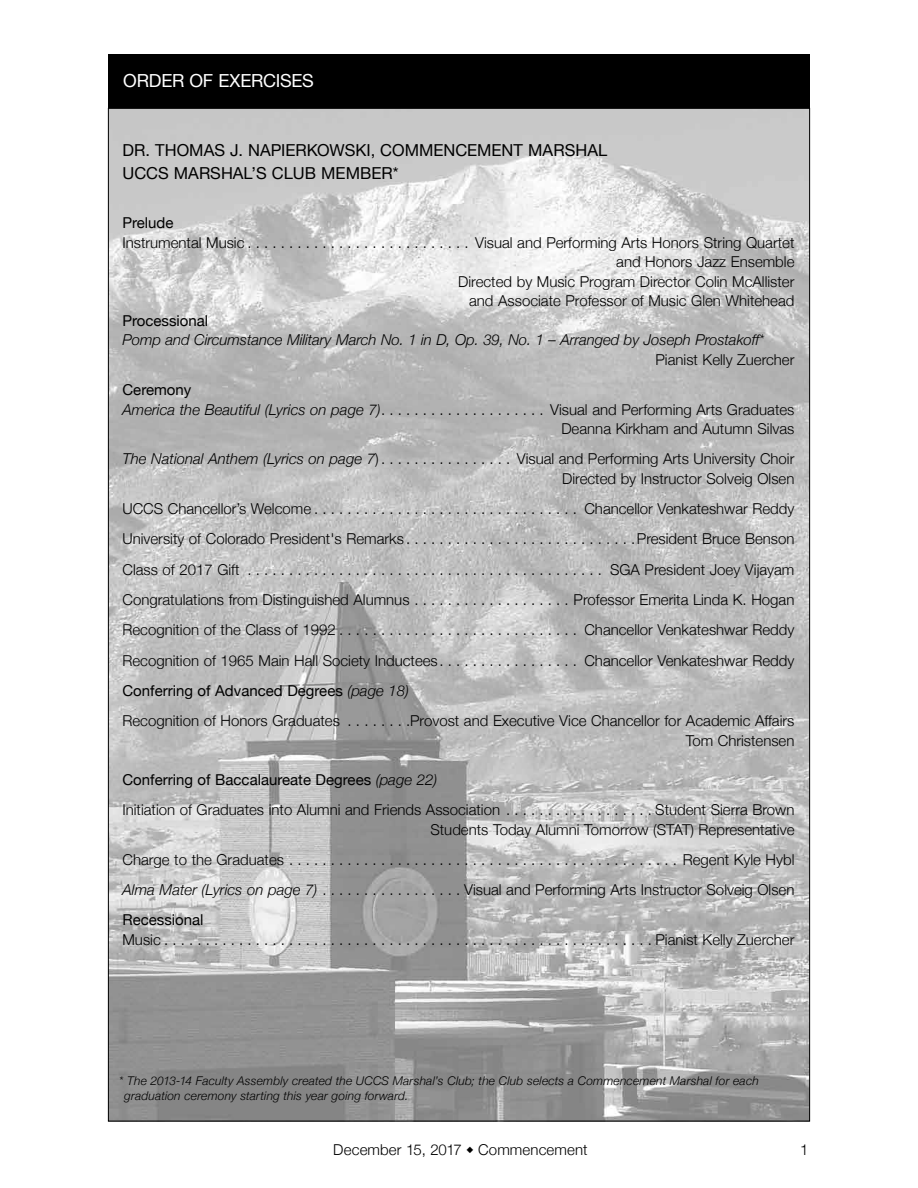
<style>
.page{position:relative;width:918px;height:1188px;background:#fff}
.page>*{position:absolute;margin:0;border:0;box-sizing:border-box;transform-origin:0 0}
.t1{font:18px "Helvetica Neue";letter-spacing:-.015em;color:#fff}
.t2{font:16.5px/22.5px "Helvetica Neue";color:#000}
.t3{font:300 15px/30.3px "Helvetica Neue";color:#000;text-align:right}
.t4{font:italic 300 15px "Helvetica Neue";letter-spacing:-.005em;color:#000}
.t5{font:15px "Helvetica Neue";color:#000}
.t6{font:italic 300 12px/15px "Helvetica Neue";letter-spacing:.015em;color:#000}
.s1{font-style:italic}
.s2{font-weight:400}
</style>
<div class="page">
<img style="left:110px;top:110px;width:698px;height:1009px">
<div style="left:108px;top:54px;width:702px;height:54px;background:#000"></div>
<p class="t1" style="left:123px;top:70px;width:192px">Order of Exercises</p>
<p class="t2" style="left:122px;top:139px;width:486px">Dr. Thomas J. Napierkowski, Commencement Marshal<br>UCCS</p>
<p class="t2" style="left:174px;top:161px;width:226px">Marshal’s Clu b M ember*</p>
<p class="t5" style="left:122px;top:214px;width:53px">Prelude</p>
<p class="t3" style="left:122px;top:232px;width:674px;line-height:19.5px">Instrumental Music . . . . . . . . . . . . . . . . . . . . . . . . . . . Visual and Performing Arts Honors String Quartet and Honors Jazz Ensemble<br>Directed by Music Program Director Colin McAllister<br>and Associate Professor of Music Glen Whitehead</p>
<p class="t5" style="left:122px;top:312px;width:87px">Processional</p>
<p class="t4" style="left:122px;top:331px;width:643px">Pomp and Circumstance Military March No. 1 in D, Op. 39, No. 1 – Arranged by Joseph Prostakoff*</p>
<p class="t3" style="left:656px;top:344px;width:140px">Pianist Kelly Zuercher</p>
<p class="t5" style="left:122px;top:381px;width:70px">Ceremony</p>
<p class="t3" style="left:122px;top:394px;width:674px"><span class="s1">America the Beautiful (Lyrics on page 7)</span> . . . . . . . . . . . . . . . . . . . . Visual and Performing Arts Graduates</p>
<p class="t3" style="left:561px;top:413px;width:235px">Deanna Kirkham and Autumn Silvas</p>
<p class="t3" style="left:122px;top:449px;width:674px;line-height:19.5px"><span class="s1">The National Anthem (Lyrics on page 7</span>) . . . . . . . . . . . . . . . . Visual and Performing Arts University Choir<br>Directed by Instructor Solveig Olsen</p>
<p class="t3" style="left:122px;top:493px;width:674px;text-align:left">UCCS Chancellor’s Welcome . . . . . . . . . . . . . . . . . . . . . . . . . . . . . . . . Chancellor Venkateshwar Reddy University of Colorado President's Remarks . . . . . . . . . . . . . . . . . . . . . . . . . . . President Bruce Benson Class of 2017 Gift . . . . . . . . . . . . . . . . . . . . . . . . . . . . . . . . . . . . . . . . . . . SGA President Joey Vijayam Congratulations from Distinguished Alumnus . . . . . . . . . . . . . . . . . . . Professor Emerita Linda K. Hogan Recognition of the Class of 1992 . . . . . . . . . . . . . . . . . . . . . . . . . . . . . Chancellor Venkateshwar Reddy Recognition of 1965 Main Hall Society Inductees . . . . . . . . . . . . . . . . . Chancellor Venkateshwar Reddy <span class="s2">Conferring of Advanced Degrees</span> <span class="s1">(page 18)<br></span>Recognition of Honors Graduates . . . . . . . Provost and Executive Vice Chancellor for Academic Affairs</p>
<p class="t3" style="left:686px;top:725px;width:110px">Tom Christensen</p>
<p class="t3" style="left:122px;top:764px;width:674px;text-align:left"><span class="s2">Conferring of Baccalaureate Degrees</span> <span class="s1">(page 22)<br></span>Initiation of Graduates into Alumni and Friends Association . . . . . . . . . . . . . . . . . Student Sierra Brown</p>
<p class="t3" style="left:122px;top:814px;width:674px;text-align:justify;text-indent:308px">Students Today Alumni Tomorrow (STAT) Representative Charge to the Graduates . . . . . . . . . . . . . . . . . . . . . . . . . . . . . . . . . . . . . . . . . . . . . . . Regent Kyle Hybl <span class="s1">Alma Mater (Lyrics on page 7)</span> . . . . . . . . . . . . . . . . Visual and Performing Arts Instructor Solveig Olsen <span class="s2">Recessional</span></p>
<p class="t3" style="left:122px;top:924px;width:674px">Music . . . . . . . . . . . . . . . . . . . . . . . . . . . . . . . . . . . . . . . . . . . . . . . . . . . . . . . . . . Pianist Kelly Zuercher</p>
<p class="t6" style="left:124px;top:1073px;width:636px;text-indent:-5px">* The 2013-14 Faculty Assembly created the UCCS Marshal’s Club; the Club selects a Commencement Marshal for each graduation ceremony starting this year going forward.</p>
<p class="t3" style="left:333px;top:1134px;width:256px">December 15, 2017 ◆ Commencement</p>
<p class="t3" style="left:800px;top:1134px;width:10px">1</p>
</div>
